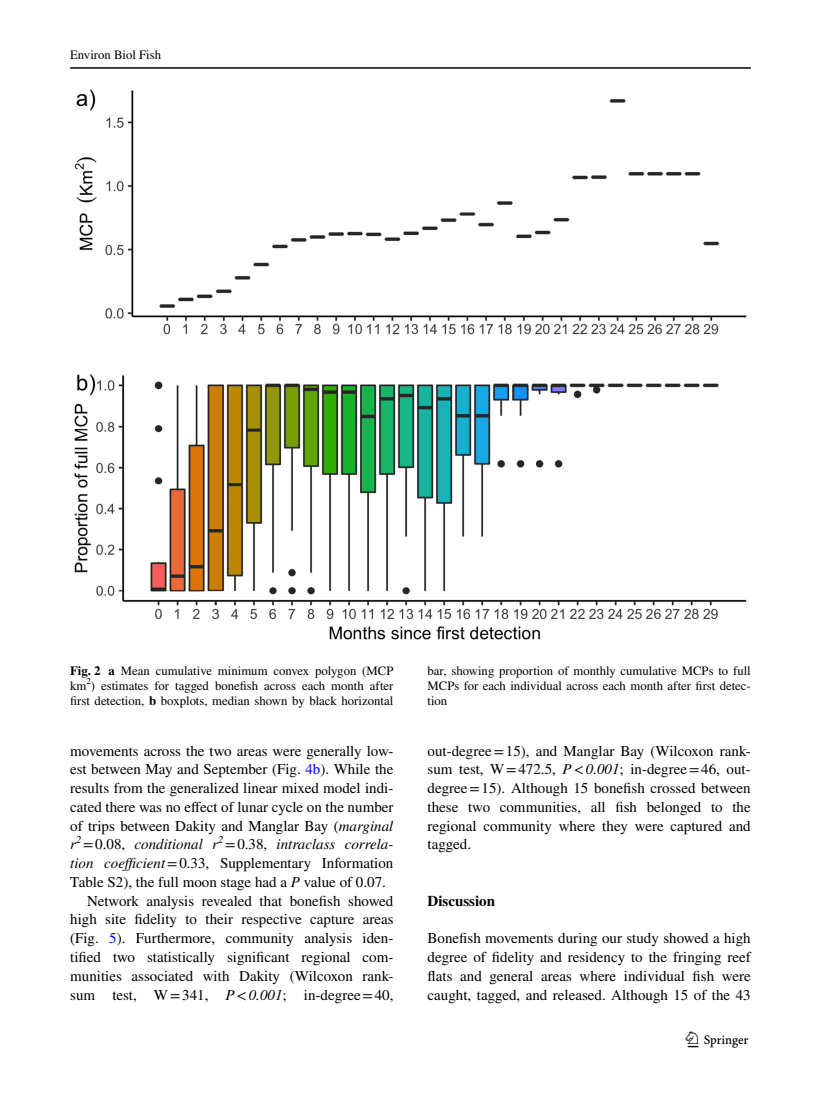
<style>
.page{position:relative;width:821px;height:1106px;background:#fff}
.page>*{position:absolute;margin:0;border:0;box-sizing:border-box;transform-origin:0 0}
.t1{font:22.5px "Springnew Regular 3";color:#000}
.t2{font:15px/18.8px "STIX";color:#000;text-align:justify}
.t3{font:italic 15px "STIX";color:#000}
.t4{font:700 15px "STIX";color:#000}
.t5{font:12.75px/15px "STIX";color:#000;text-align:justify}
.s1{font-weight:700}
.s2{color:#00f}
.s3{font-style:italic}
.s4{font-style:normal}
</style>
<div class="page">
<hr style="left:70px;top:67px;width:680px;height:2px;background:#000">
<img style="left:74px;top:89px;width:672px;height:550px">
<p class="t5" style="left:70px;top:48px;width:92px">Environ Biol Fish</p>
<p class="t5" style="left:70px;top:663px;width:325px"><span class="s1">Fig. 2 a</span> Mean cumulative minimum convex polygon (MCP km<sup>2</sup>) estimates for tagged bonefish across each month after first detection, <span class="s1">b</span> boxplots, median shown by black horizontal</p>
<p class="t5" style="left:427px;top:663px;width:325px">bar, showing proportion of monthly cumulative MCPs to full MCPs for each individual across each month after first detec&shy;tion</p>
<p class="t2" style="left:70px;top:742px;width:325px">movements across the two areas were generally low-</p>
<p class="t2" style="left:70px;top:761px;width:325px">est between May and September (Fig. <span class="s2">4b</span>). While the</p>
<p class="t2" style="left:70px;top:779px;width:325px">results from the generalized linear mixed model indi-</p>
<p class="t2" style="left:70px;top:798px;width:325px">cated there was no effect of lunar cycle on the number</p>
<p class="t2" style="left:70px;top:817px;width:325px">of trips between Dakity and Manglar Bay (<span class="s3">marginal</span></p>
<p class="t3" style="left:70px;top:834px;width:325px">r<sup>2</sup> <span class="s4">=0.08,</span> conditional r<sup>2</sup> <span class="s4">=0.38,</span> intraclass correla-</p>
<p class="t2" style="left:70px;top:854px;width:325px"><span class="s3">tion coefficient</span>=0.33, Supplementary Information</p>
<p class="t2" style="left:70px;top:873px;width:317px">Table S2), the full moon stage had a <span class="s3">P</span> value of 0.07.</p>
<p class="t2" style="left:87px;top:892px;width:308px">Network analysis revealed that bonefish showed</p>
<p class="t2" style="left:70px;top:911px;width:325px">high site fidelity to their respective capture areas</p>
<p class="t2" style="left:70px;top:929px;width:325px">(Fig. <span class="s2">5</span>). Furthermore, community analysis iden-</p>
<p class="t2" style="left:70px;top:948px;width:325px">tified two statistically significant regional com-</p>
<p class="t2" style="left:70px;top:967px;width:325px">munities associated with Dakity (Wilcoxon rank-</p>
<p class="t2" style="left:70px;top:986px;width:325px">sum test, W=341, <span class="s3">P</span>&lt;<span class="s3">0.001</span>; in-degree=40,</p>
<p class="t2" style="left:427px;top:742px;width:325px">out-degree=15), and Manglar Bay (Wilcoxon rank&shy;sum test, W=472.5, <span class="s3">P</span>&lt;<span class="s3">0.001</span>; in-degree=46, out&shy;degree=15). Although 15 bonefish crossed between these two communities, all fish belonged to the regional community where they were captured and tagged.</p>
<p class="t4" style="left:427px;top:891px;width:69px">Discussion</p>
<p class="t2" style="left:427px;top:929px;width:325px">Bonefish movements during our study showed a high degree of fidelity and residency to the fringing reef flats and general areas where individual fish were caught, tagged, and released. Although 15 of the 43</p>
<h1 class="t1" style="left:687px;top:1031px;width:62px">1 3</h1>
</div>
